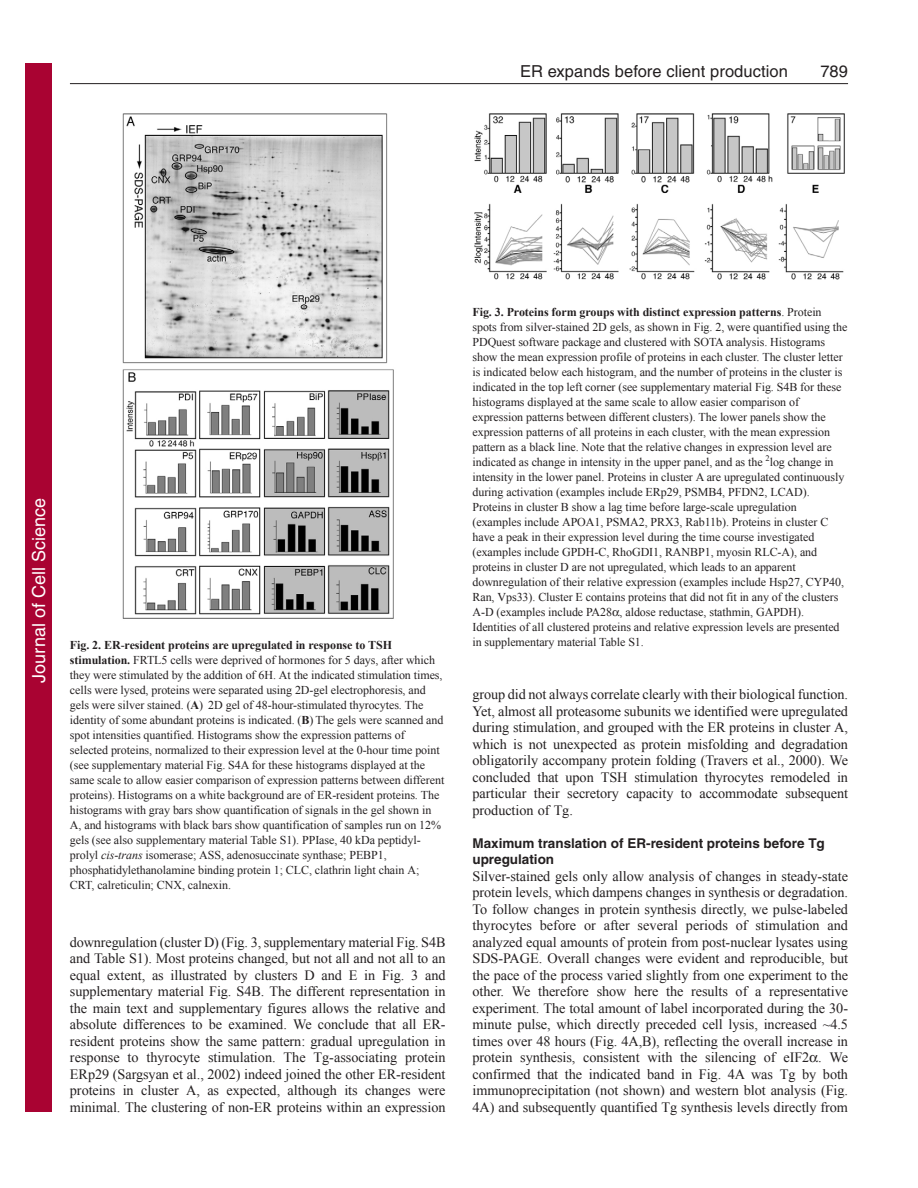
<style>
.page{position:relative;width:918px;height:1188px;background:#fff}
.page>*{position:absolute;margin:0;border:0;box-sizing:border-box;transform-origin:0 0}
.t1{font:18px "Helvetica";color:#fff}
.t2{font:16.5px "Helvetica";letter-spacing:.005em;color:#231f20}
.t3{font:14.25px/16.5px "Times New Roman";letter-spacing:-.005em;color:#231f20;text-align:justify}
.t4{font:700 13.5px/16.5px "Helvetica";color:#231f20}
.t5{font:12px/15px "Times New Roman";letter-spacing:-.005em;color:#231f20}
.s1{font-weight:700}
.s2{font-style:italic}
</style>
<div class="page">
<hr style="left:70px;top:83px;width:778px;height:1px;background:#231f20">
<img style="left:122px;top:113px;width:272px;height:506px">
<img style="left:474px;top:113px;width:371px;height:167px">
<div style="left:26px;top:64px;width:26px;height:1048px;background:#a90332"></div>
<h2 class="t2" style="left:520px;top:65px;width:270px">ER expands before client production</h2>
<h2 class="t2" style="left:820px;top:65px;width:29px">789</h2>
<h1 class="t1" style="left:28px;top:683px;width:186px;rotate:-90deg">Journal of Cell Science</h1>
<p class="t5" style="left:70px;top:637px;width:376px"><span class="s1">Fig. 2. ER</span>-<span class="s1">resident proteins are upregulated in response to TSH stimulation.</span> FRTL5 cells were deprived of hormones for 5 days, after which they were stimulated by the addition of 6H. At the indicated stimulation times, cells were lysed, proteins were separated using 2D-gel electrophoresis, and gels were silver stained. (<span class="s1">A</span>) 2D gel of 48-hour-stimulated thyrocytes. The identity of some abundant proteins is indicated. (<span class="s1">B</span>) The gels were scanned and spot intensities quantified. Histograms show the expression patterns of selected proteins, normalized to their expression level at the 0-hour time point (see supplementary material Fig. S4A for these histograms displayed at the same scale to allow easier comparison of expression patterns between different proteins). Histograms on a white background are of ER-resident proteins. The histograms with gray bars show quantification of signals in the gel shown in A, and histograms with black bars show quantification of samples run on 12% gels (see also supplementary material Table S1). PPIase, 40 kDa peptidyl&shy;prolyl <span class="s2">cis</span>-<span class="s2">trans</span> isomerase; ASS, adenosuccinate synthase; PEBP1, phosphatidylethanolamine binding protein 1; CLC, clathrin light chain A; CRT, calreticulin; CNX, calnexin.</p>
<p class="t3" style="left:70px;top:933px;width:377px">downregulation (cluster D) (Fig. 3, supplementary material Fig. S4B and Table S1). Most proteins changed, but not all and not all to an equal extent, as illustrated by clusters D and E in Fig. 3 and supplementary material Fig. S4B. The different representation in the main text and supplementary figures allows the relative and absolute differences to be examined. We conclude that all ER&shy;resident proteins show the same pattern: gradual upregulation in response to thyrocyte stimulation. The Tg-associating protein ERp29 (Sargsyan et al., 2002) indeed joined the other ER-resident proteins in cluster A, as expected, although its changes were minimal. The clustering of non-ER proteins within an expression</p>
<p class="t5" style="left:472px;top:304px;width:376px"><span class="s1">Fig. 3. Proteins form groups with distinct expression patterns</span>. Protein spots from silver-stained 2D gels, as shown in Fig. 2, were quantified using the PDQuest software package and clustered with SOTA analysis. Histograms show the mean expression profile of proteins in each cluster. The cluster letter is indicated below each histogram, and the number of proteins in the cluster is indicated in the top left corner (see supplementary material Fig. S4B for these histograms displayed at the same scale to allow easier comparison of expression patterns between different clusters). The lower panels show the expression patterns of all proteins in each cluster, with the mean expression pattern as a black line. Note that the relative changes in expression level are indicated as change in intensity in the upper panel, and as the <sup>2</sup>log change in intensity in the lower panel. Proteins in cluster A are upregulated continuously during activation (examples include ERp29, PSMB4, PFDN2, LCAD).<br>Proteins in cluster B show a lag time before large-scale upregulation (examples include APOA1, PSMA2, PRX3, Rab11b). Proteins in cluster C have a peak in their expression level during the time course investigated (examples include GPDH-C, RhoGDI1, RANBP1, myosin RLC-A), and proteins in cluster D are not upregulated, which leads to an apparent downregulation of their relative expression (examples include Hsp27, CYP40, Ran, Vps33). Cluster E contains proteins that did not fit in any of the clusters A-D (examples include PA28 , aldose reductase, stathmin, GAPDH).<br>Identities of all clustered proteins and relative expression levels are presented in supplementary material Table S1.</p>
<p class="t3" style="left:472px;top:686px;width:377px">group did not always correlate clearly with their biological function.<br>Yet, almost all proteasome subunits we identified were upregulated during stimulation, and grouped with the ER proteins in cluster A, which is not unexpected as protein misfolding and degradation obligatorily accompany protein folding (Travers et al., 2000). We concluded that upon TSH stimulation thyrocytes remodeled in particular their secretory capacity to accommodate subsequent production of Tg.</p>
<p class="t4" style="left:472px;top:836px;width:354px">Maximum translation of ER-resident proteins before Tg upregulation</p>
<p class="t3" style="left:472px;top:867px;width:377px">Silver-stained gels only allow analysis of changes in steady-state protein levels, which dampens changes in synthesis or degradation.<br>To follow changes in protein synthesis directly, we pulse-labeled thyrocytes before or after several periods of stimulation and analyzed equal amounts of protein from post-nuclear lysates using SDS-PAGE. Overall changes were evident and reproducible, but the pace of the process varied slightly from one experiment to the other. We therefore show here the results of a representative experiment. The total amount of label incorporated during the 30- minute pulse, which directly preceded cell lysis, increased ~4.5 times over 48 hours (Fig. 4A,B), reflecting the overall increase in protein synthesis, consistent with the silencing of eIF2 . We confirmed that the indicated band in Fig. 4A was Tg by both immunoprecipitation (not shown) and western blot analysis (Fig.<br>4A) and subsequently quantified Tg synthesis levels directly from</p>
</div>
